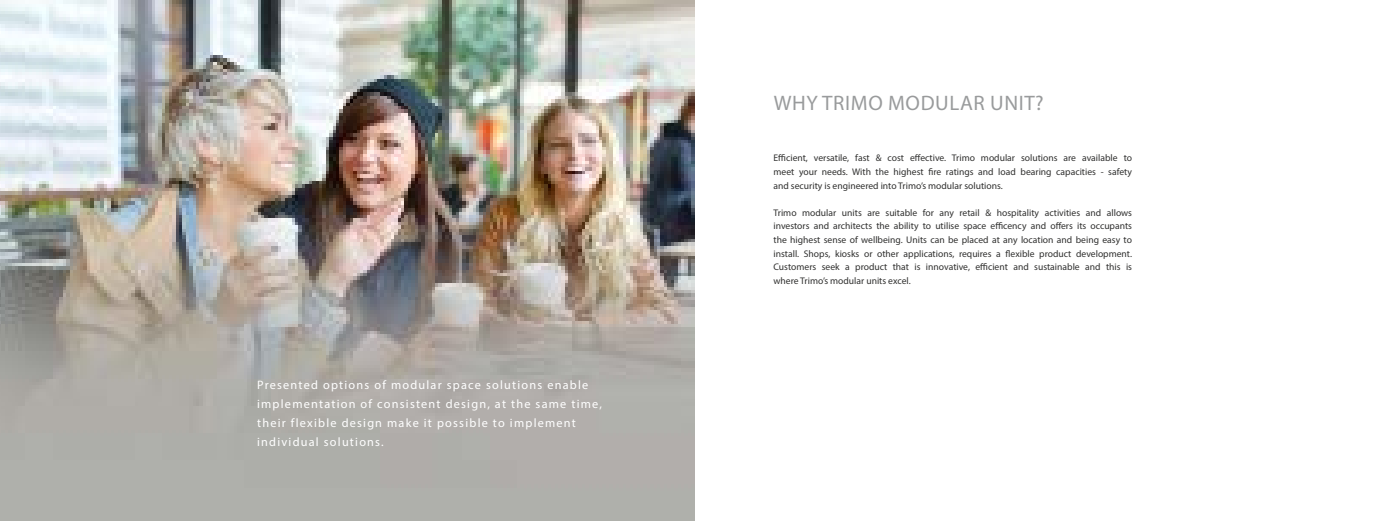
<style>
.page{position:relative;width:1389px;height:521px;background:#fff}
.page>*{position:absolute;margin:0;border:0;box-sizing:border-box;transform-origin:0 0}
.t1{font:21px "Myriad Pro";letter-spacing:.03em;color:#999b9c}
.t2{font:12.25px/19.2px "Myriad Pro";letter-spacing:.1em;color:#fff}
.t3{font:9.62px/13.7px "Myriad Pro";color:#30302f;text-align:justify}
</style>
<div class="page">
<img style="left:0;top:0;width:694px;height:521px">
<p class="t2" style="left:257px;top:374px;width:346px">Presented options of modular space solutions enable implementation of consistent design, at the same time, their flexible design make it possible to implement individual solutions.</p>
<h1 class="t1" style="left:774px;top:90px;width:272px">WHY TRIMO MODULAR UNIT?</h1>
<p class="t3" style="left:774px;top:151px;width:360px">Efficient, versatile, fast &amp; cost effective. Trimo modular solutions are available to meet your needs. With the highest fire ratings and load bearing capacities - safety and security is engineered into Trimo’s modular solutions.</p>
<p class="t3" style="left:774px;top:206px;width:360px">Trimo modular units are suitable for any retail &amp; hospitality activities and allows investors and architects the ability to utilise space efficency and offers its occupants the highest sense of wellbeing. Units can be placed at any location and being easy to install. Shops, kiosks or other applications, requires a flexible product development.<br>Customers seek a product that is innovative, efficient and sustainable and this is where Trimo’s modular units excel.</p>
</div>
